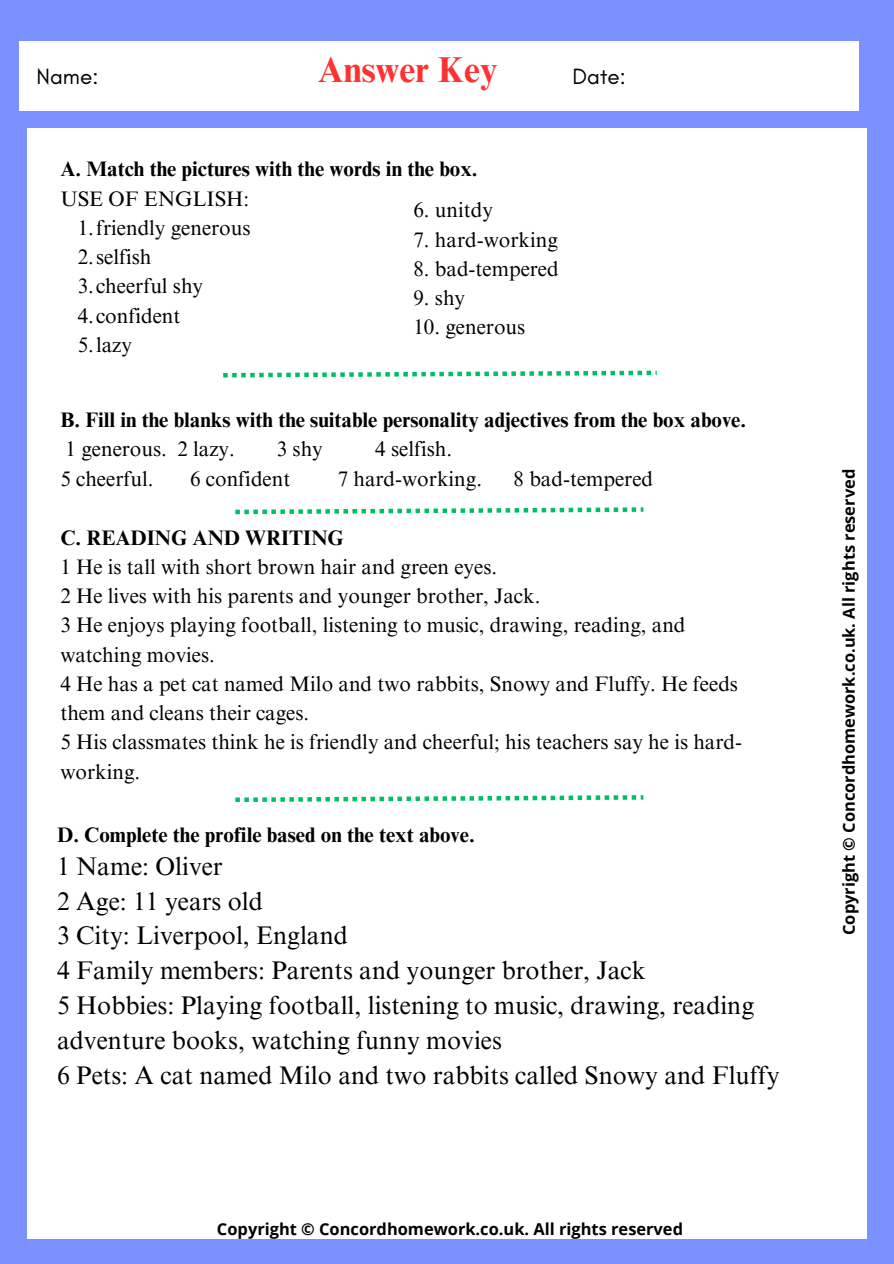
<style>
.page{position:relative;width:894px;height:1264px;background:#fff}
.page>*{position:absolute;margin:0;border:0;box-sizing:border-box;transform-origin:0 0}
.t1{font:700 36px "Times NRMT Pro";color:#ff3131}
.t2{font:25.5px/34.8px "Times NRMT Pro";color:#000}
.t3{font:22.5px "Glacial Indifference";color:#000}
.t4{font:21px/29.2px "Times NRMT Pro";color:#000}
.t5{font:700 21px/29.2px "Times NRMT Pro";color:#000}
.t6{font:700 16.35px "Open Sans";color:#000}
.s1{font-weight:400}
.s2{font-weight:700}
</style>
<div class="page">
<div style="left:0;top:0;width:893px;height:1263px;background:#7a91ff"></div>
<div style="left:27px;top:128px;width:839px;height:1110px;background:#fff"></div>
<div style="left:20px;top:41px;width:838px;height:69px;background:#fff"></div>
<svg style="left:223px;top:370px;width:433px;height:7px"></svg>
<svg style="left:235px;top:507px;width:408px;height:7px"></svg>
<svg style="left:235px;top:795px;width:408px;height:7px"></svg>
<h3 class="t3" style="left:37px;top:62px;width:63px">Name:</h3>
<h1 class="t1" style="left:318px;top:57px;width:181px">Answer Key</h1>
<h3 class="t3" style="left:572px;top:62px;width:55px">Date:</h3>
<p class="t5" style="left:60px;top:157px;width:418px">A. Match the pictures with the words in the box.<br><span class="s1">USE OF ENGLISH:</span></p>
<p class="t4" style="left:78px;top:215px;width:174px">1.friendly generous</p>
<p class="t4" style="left:78px;top:245px;width:75px">2.selfish</p>
<p class="t4" style="left:78px;top:274px;width:127px">3.cheerful shy</p>
<h3 class="t4" style="left:78px;top:303px;width:104px">4.confident</h3>
<h3 class="t4" style="left:78px;top:332px;width:56px">5.lazy</h3>
<h2 class="t4" style="left:413px;top:198px;width:81px">6. unitdy</h2>
<h2 class="t4" style="left:413px;top:227px;width:146px">7. hard-working</h2>
<h2 class="t4" style="left:413px;top:257px;width:147px">8. bad-tempered</h2>
<h2 class="t4" style="left:413px;top:286px;width:53px">9. shy</h2>
<h2 class="t4" style="left:413px;top:315px;width:113px">10. generous</h2>
<p class="t5" style="left:60px;top:408px;width:687px">B. Fill in the blanks with the suitable personality adjectives from the box above.<br><span class="s1">1 generous. 2 lazy.</span></p>
<p class="t4" style="left:277px;top:437px;width:47px">3 shy</p>
<p class="t4" style="left:375px;top:437px;width:78px">4 selfish.</p>
<p class="t4" style="left:60px;top:466px;width:94px">5 cheerful.</p>
<p class="t4" style="left:190px;top:466px;width:102px">6 confident</p>
<p class="t4" style="left:337px;top:466px;width:146px">7 hard-working.</p>
<p class="t4" style="left:513px;top:466px;width:141px">8 bad-tempered</p>
<h3 class="t4" style="left:60px;top:525px;width:683px"><span class="s2">C. READING AND WRITING<br></span>1 He is tall with short brown hair and green eyes.<br>2 He lives with his parents and younger brother, Jack.<br>3 He enjoys playing football, listening to music, drawing, reading, and watching movies.<br>4 He has a pet cat named Milo and two rabbits, Snowy and Fluffy. He feeds them and cleans their cages.<br>5 His classmates think he is friendly and cheerful; his teachers say he is hard&shy;working.</h3>
<p class="t5" style="left:57px;top:822px;width:419px">D. Complete the profile based on the text above.</p>
<p class="t2" style="left:57px;top:851px;width:723px">1 Name: Oliver<br>2 Age: 11 years old<br>3 City: Liverpool, England<br>4 Family members: Parents and younger brother, Jack<br>5 Hobbies: Playing football, listening to music, drawing, reading adventure books, watching funny movies<br>6 Pets: A cat named Milo and two rabbits called Snowy and Fluffy</p>
<p class="t6" style="left:217px;top:1217px;width:467px">Copyright ©️ Concordhomework.co.uk. All rights reserved</p>
<h3 class="t6" style="left:837px;top:935px;width:467px;rotate:-90deg">Copyright ©️ Concordhomework.co.uk. All rights reserved</h3>
</div>
